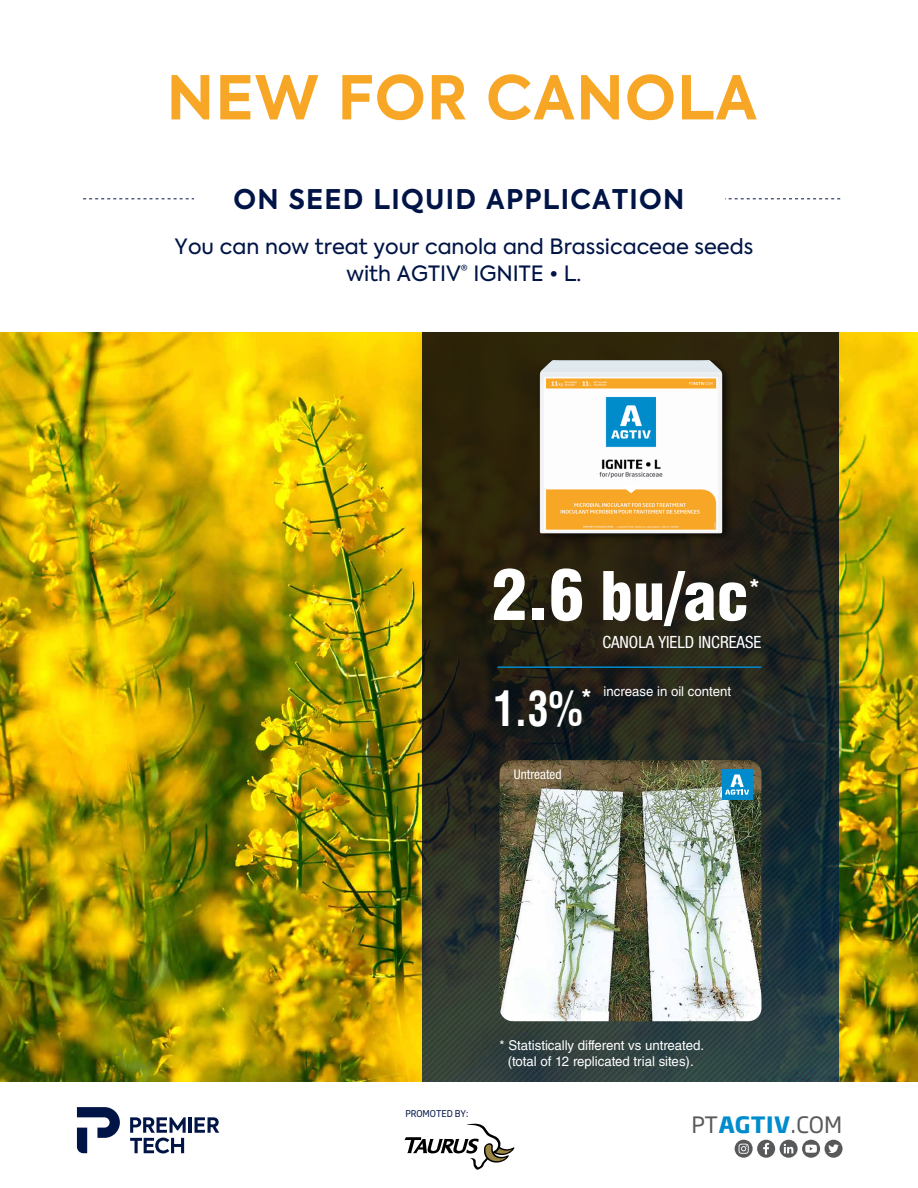
<style>
.page{position:relative;width:918px;height:1188px;background:#fff}
.page>*{position:absolute;margin:0;border:0;box-sizing:border-box;transform-origin:0 0}
.t1{font:900 condensed 65.25px "Helvetica LT Std";color:#fff}
.t2{font:700 60px "Axiforma";letter-spacing:.02em;color:#f7a725}
.t3{font:700 condensed 47.55px "Helvetica LT Std";color:#fff;scale:.87 1}
.t4{font:700 27px "Axiforma";letter-spacing:.05em;color:#001446}
.t5{font:900 condensed 22.5px "Helvetica LT Std";color:#fff}
.t6{font:22.35px "Soho Gothic Pro";color:#58595b}
.t7{font:21px/27px "Axiforma";color:#001446;text-align:center}
.t8{font:condensed 16.95px "Helvetica Neue LT Std";color:#fff}
.t9{font:13.5px/16.5px "Helvetica LT Std";color:#fff;text-align:center}
.t10{font:condensed 13.35px "Helvetica Neue LT Std";color:#fff}
.t11{font:9.3px "Soho Gothic Pro";color:#001446}
.s1{font-size:68.7px}
.s2{font-weight:700;color:#008ccc}
</style>
<div class="page">
<img style="left:0;top:333px;width:918px;height:749px">
<img style="left:423px;top:333px;width:415px;height:749px">
<svg style="left:83px;top:198px;width:757px;height:1px"></svg>
<div style="left:194px;top:188px;width:530px;height:39px;background:#fff"></div>
<hr style="left:189px;top:1117px;width:3px;height:16px;background:#001446">
<svg style="left:195px;top:1117px;width:24px;height:16px"></svg>
<svg style="left:77px;top:1107px;width:43px;height:46px"></svg>
<svg style="left:130px;top:1117px;width:56px;height:36px"></svg>
<svg style="left:404px;top:1123px;width:110px;height:47px"></svg>
<svg style="left:757px;top:1140px;width:86px;height:18px"></svg>
<svg style="left:735px;top:1140px;width:18px;height:18px"></svg>
<svg style="left:739px;top:1144px;width:10px;height:10px"></svg>
<img style="left:508px;top:361px;width:263px;height:197px">
<img style="left:500px;top:760px;width:261px;height:261px">
<div style="left:722px;top:769px;width:30px;height:31px;background:#008ccc"></div>
<svg style="left:725px;top:774px;width:24px;height:21px"></svg>
<hr style="left:498px;top:666px;width:263px;height:2px;background:#008ccc">
<h2 class="t2" style="left:167px;top:57px;width:592px">NEW FOR CANOLA</h2>
<h3 class="t4" style="left:234px;top:180px;width:452px">ON SEED LIQUID APPLICATION</h3>
<h3 class="t7" style="left:175px;top:233px;width:580px">You can now treat your canola and Brassicaceae seeds with AGTIV<sup>®</sup> IGNITE • L.</h3>
<h1 class="t1" style="left:492px;top:555px;width:258px"><span class="s1">2.6</span> bu/ac</h1>
<h3 class="t5" style="left:749px;top:573px;width:13px">*</h3>
<p class="t8" style="left:602px;top:633px;width:161px">CANOLA YIELD INCREASE</p>
<p class="t9" style="left:604px;top:683px;width:129px">increase in oil content</p>
<h3 class="t3" style="left:494px;top:678px;width:115px">1.3%<sup>*</sup></h3>
<p class="t10" style="left:514px;top:766px;width:49px">Untreated</p>
<p class="t11" style="left:405px;top:1106px;width:65px">PROMOTED BY:</p>
<p class="t9" style="left:500px;top:1037px;width:206px">* Statistically different vs untreated. (total of 12 replicated trial sites).</p>
<h3 class="t6" style="left:691px;top:1108px;width:153px">PT<span class="s2">AGTIV</span>.COM</h3>
</div>
